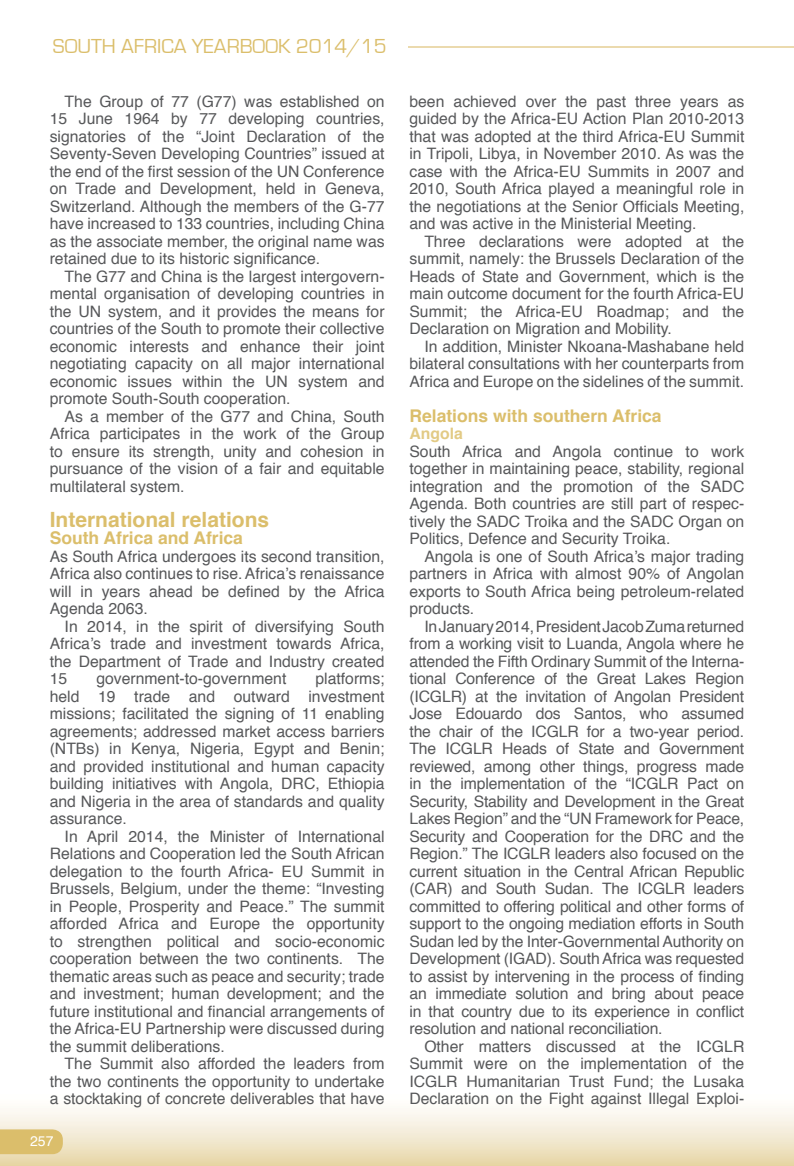
<style>
.page{position:relative;width:794px;height:1166px;background:#fff}
.page>*{position:absolute;margin:0;border:0;box-sizing:border-box;transform-origin:0 0}
.t1{font:700 21px "Helvetica";color:#dbbe6b}
.t2{font:20.82px "Eurostile";color:#dbbe6b}
.t3{font:700 17.5px "Helvetica";color:#dbbe6b}
.t4{font:15.75px/17.5px "Helvetica";color:#57585a;text-align:justify}
.t5{font:700 15.75px "Helvetica";color:#e2ca85}
.t6{font:14px "Helvetica";color:#fff}
</style>
<div class="page">
<hr style="left:408px;top:46px;width:386px;height:2px;background:#ebdaae">
<svg style="left:0;top:1129px;width:63px;height:25px;background:#dcbf6f"></svg>
<h2 class="t2" style="left:53px;top:35px;width:335px">SOUTH AFRICA YEARBOOK 2014/15</h2>
<p class="t4" style="left:50px;top:93px;width:336px;text-indent:15px">The Group of 77 (G77) was established on 15 June 1964 by 77 developing countries, signatories of the “Joint Declaration of the Seventy-Seven Developing Countries” issued at the end of the first session of the UN Conference on Trade and Development, held in Geneva, Switzerland. Although the members of the G-77 have increased to 133 countries, including China as the associate member, the original name was retained due to its historic significance.</p>
<p class="t4" style="left:50px;top:268px;width:336px;text-indent:15px">The G77 and China is the largest intergovern&shy;mental organisation of developing countries in the UN system, and it provides the means for countries of the South to promote their collective economic interests and enhance their joint negotiating capacity on all major international economic issues within the UN system and promote South-South cooperation.</p>
<p class="t4" style="left:50px;top:408px;width:336px;text-indent:15px">As a member of the G77 and China, South Africa participates in the work of the Group to ensure its strength, unity and cohesion in pursuance of the vision of a fair and equitable multilateral system.</p>
<h1 class="t1" style="left:50px;top:502px;width:221px">International relations</h1>
<p class="t3" style="left:50px;top:524px;width:195px">South Africa and Africa</p>
<p class="t4" style="left:50px;top:548px;width:336px">As South Africa undergoes its second transition, Africa also continues to rise. Africa’s renaissance will in years ahead be defined by the Africa Agenda 2063.</p>
<p class="t4" style="left:50px;top:618px;width:336px;text-indent:15px">In 2014, in the spirit of diversifying South Africa’s trade and investment towards Africa, the Department of Trade and Industry created 15</p>
<p class="t4" style="left:50px;top:670px;width:336px;text-indent:266px">platforms; held 19 trade and outward investment missions; facilitated the signing of 11 enabling agreements; addressed market access barriers (NTBs) in Kenya, Nigeria, Egypt and Benin; and provided institutional and human capacity building initiatives with Angola, DRC, Ethiopia and Nigeria in the area of standards and quality assurance.</p>
<p class="t4" style="left:50px;top:828px;width:336px;text-indent:15px">In April 2014, the Minister of International Relations and Cooperation led the South African delegation to the fourth Africa- EU Summit in Brussels, Belgium, under the theme: “Investing in People, Prosperity and Peace.” The summit afforded Africa and Europe the opportunity to strengthen political and socio-economic cooperation between the two continents. The thematic areas such as peace and security; trade and investment; human development; and the future institutional and financial arrangements of the Africa-EU Partnership were discussed during the summit deliberations.</p>
<p class="t4" style="left:50px;top:1055px;width:336px;text-indent:15px">The Summit also afforded the leaders from the two continents the opportunity to undertake a stocktaking of concrete deliverables that have</p>
<p class="t4" style="left:96px;top:670px;width:191px">government-to-government</p>
<p class="t6" style="left:30px;top:1130px;width:25px">257</p>
<p class="t4" style="left:409px;top:93px;width:336px">been achieved over the past three years as guided by the Africa-EU Action Plan 2010-2013 that was adopted at the third Africa-EU Summit in Tripoli, Libya, in November 2010. As was the case with the Africa-EU Summits in 2007 and 2010, South Africa played a meaningful role in the negotiations at the Senior Officials Meeting, and was active in the Ministerial Meeting.</p>
<p class="t4" style="left:409px;top:233px;width:336px;text-indent:15px">Three declarations were adopted at the summit, namely: the Brussels Declaration of the Heads of State and Government, which is the main outcome document for the fourth Africa-EU Summit; the Africa-EU Roadmap; and the Declaration on Migration and Mobility.</p>
<p class="t4" style="left:409px;top:338px;width:336px;text-indent:15px">In addition, Minister Nkoana-Mashabane held bilateral consultations with her counterparts from Africa and Europe on the sidelines of the summit.</p>
<p class="t3" style="left:409px;top:402px;width:254px">Relations with southern Africa</p>
<p class="t5" style="left:409px;top:421px;width:55px">Angola</p>
<p class="t4" style="left:409px;top:443px;width:336px">South Africa and Angola continue to work together in maintaining peace, stability, regional integration and the promotion of the SADC Agenda. Both countries are still part of respec&shy;tively the SADC Troika and the SADC Organ on Politics, Defence and Security Troika.</p>
<p class="t4" style="left:409px;top:548px;width:336px;text-indent:15px">Angola is one of South Africa’s major trading partners in Africa with almost 90% of Angolan exports to South Africa being petroleum-related products.</p>
<p class="t4" style="left:409px;top:618px;width:336px;text-indent:15px">In January 2014, President Jacob Zuma returned from a working visit to Luanda, Angola where he attended the Fifth Ordinary Summit of the Interna&shy;tional Conference of the Great Lakes Region (ICGLR) at the invitation of Angolan President Jose Edouardo dos Santos, who assumed the chair of the ICGLR for a two-year period.<br>The ICGLR Heads of State and Government reviewed, among other things, progress made in the implementation of the “ICGLR Pact on Security, Stability and Development in the Great Lakes Region” and the “UN Framework for Peace, Security and Cooperation for the DRC and the Region.” The ICGLR leaders also focused on the current situation in the Central African Republic (CAR) and South Sudan. The ICGLR leaders committed to offering political and other forms of support to the ongoing mediation efforts in South Sudan led by the Inter-Governmental Authority on Development (IGAD). South Africa was requested to assist by intervening in the process of finding an immediate solution and bring about peace in that country due to its experience in conflict resolution and national reconciliation.</p>
<p class="t4" style="left:409px;top:1038px;width:336px;text-indent:15px">Other matters discussed at the ICGLR Summit were on the implementation of the ICGLR Humanitarian Trust Fund; the Lusaka Declaration on the Fight against Illegal Exploi-</p>
</div>
